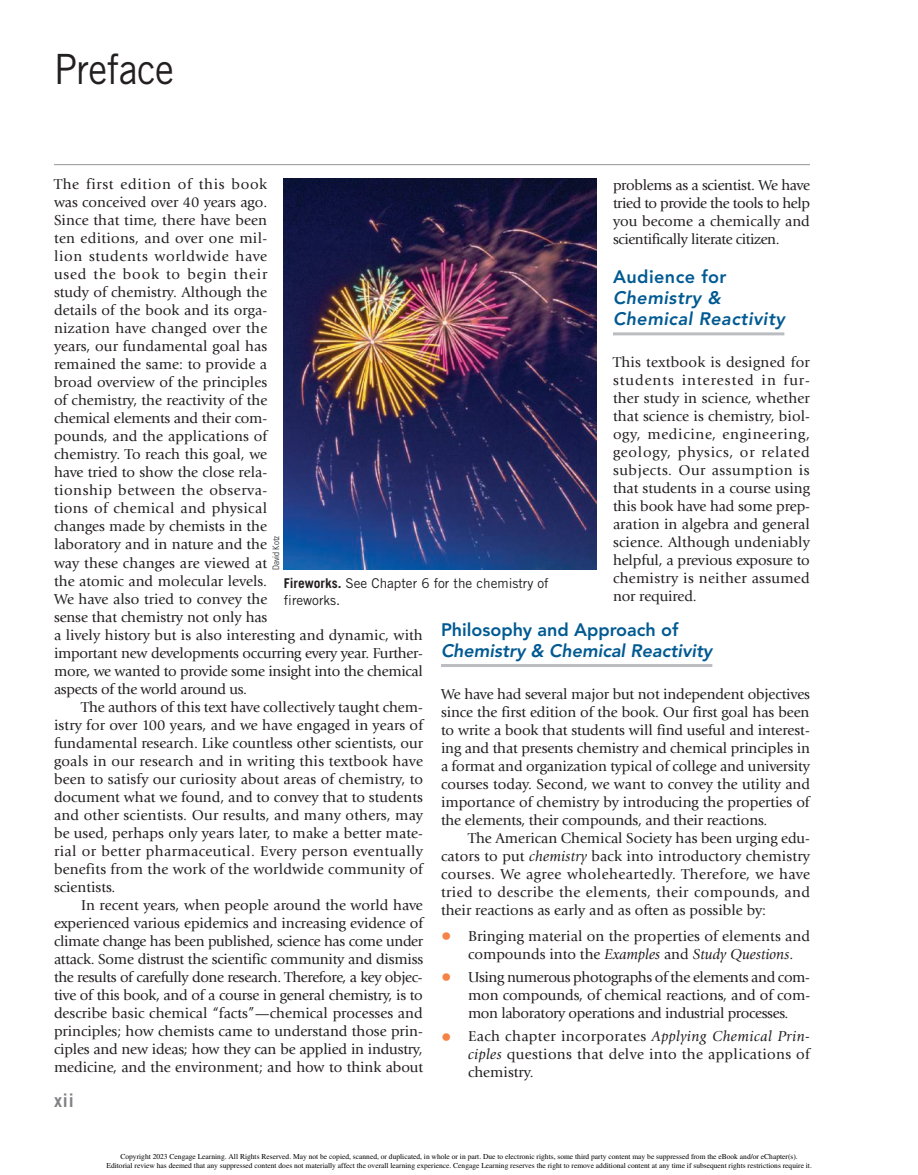
<style>
.page{position:relative;width:918px;height:1175px;background:#fff}
.page>*{position:absolute;margin:0;border:0;box-sizing:border-box;transform-origin:0 0}
.t1{font:41.7px "Trade Gothic LT Std";letter-spacing:-.015em;color:#231f20;scale:.9 1}
.t2{font:italic 800 18px/21px "Avenir LT Std";letter-spacing:.01em;color:#015a92}
.t3{font:800 18px "Avenir LT Std";color:#015a92}
.t4{font:800 18px "Avenir LT Std";letter-spacing:.025em;color:#015a92}
.t5{font:700 18px "Trade Gothic LT Std";color:#808285}
.t6{font:15px/18px "Giovanni Std";color:#231f20;text-align:justify}
.t7{font:13.5px/16.5px "Trade Gothic LT Std";color:#231f20}
.t8{font:300 condensed 9px "Univers LT Std";color:#231f20}
.t9{font:7.5px/9.6px "Times";color:#000;text-align:center}
.s1{font-style:italic}
.s2{font-size:21px;color:#f58345}
.s3{font-weight:700}
</style>
<div class="page">
<hr style="left:54px;top:164px;width:756px;height:1px;background:#939598">
<hr style="left:613px;top:332px;width:171px;height:3px;background:#bcbdc0">
<hr style="left:441px;top:664px;width:271px;height:3px;background:#bcbdc0">
<img style="left:284px;top:178px;width:313px;height:391px">
<h1 class="t1" style="left:54px;top:44px;width:135px">Preface</h1>
<p class="t6" style="left:54px;top:176px;width:371px;text-align:left">The first edition of this book<br>was conceived over 40 years ago.<br>Since that time, there have been<br>ten editions, and over one mil-<br>lion students worldwide have<br>used the book to begin their<br>study of chemistry. Although the<br>details of the book and its orga-<br>nization have changed over the<br>years, our fundamental goal has<br>remained the same: to provide a<br>broad overview of the principles<br>of chemistry, the reactivity of the<br>chemical elements and their com-<br>pounds, and the applications of<br>chemistry. To reach this goal, we<br>have tried to show the close rela-<br>tionship between the observa-<br>tions of chemical and physical<br>changes made by chemists in the<br>laboratory and in nature and the<br>way these changes are viewed at<br>the atomic and molecular levels.<br>We have also tried to convey the<br>sense that chemistry not only has<br>a lively history but is also interesting and dynamic, with important new developments occurring every year. Further&shy;more, we wanted to provide some insight into the chemical aspects of the world around us.</p>
<p class="t6" style="left:54px;top:698px;width:371px;text-indent:27px">The authors of this text have collectively taught chem&shy;istry for over 100 years, and we have engaged in years of fundamental research. Like countless other scientists, our goals in our research and in writing this textbook have been to satisfy our curiosity about areas of chemistry, to document what we found, and to convey that to students and other scientists. Our results, and many others, may be used, perhaps only years later, to make a better mate&shy;rial or better pharmaceutical. Every person eventually benefits from the work of the worldwide community of scientists.</p>
<p class="t6" style="left:54px;top:896px;width:371px;text-indent:27px">In recent years, when people around the world have experienced various epidemics and increasing evidence of climate change has been published, science has come under attack. Some distrust the scientific community and dismiss the results of carefully done research. Therefore, a key objec&shy;tive of this book, and of a course in general chemistry, is to describe basic chemical “facts”—chemical processes and principles; how chemists came to understand those prin&shy;ciples and new ideas; how they can be applied in industry, medicine, and the environment; and how to think about</p>
<p class="t6" style="left:613px;top:176px;width:199px">problems as a scientist. We have tried to provide the tools to help you become a chemically and scientifically literate citizen.</p>
<p class="t4" style="left:613px;top:266px;width:115px">Audience for</p>
<p class="t2" style="left:613px;top:287px;width:173px">Chemistry &amp;<br>Chemical Reactivity</p>
<p class="t6" style="left:613px;top:353px;width:198px">This textbook is designed for students interested in fur&shy;ther study in science, whether that science is chemistry, biol&shy;ogy, medicine, engineering, geology, physics, or related subjects. Our assumption is that students in a course using this book have had some prep&shy;aration in algebra and general science. Although undeniably helpful, a previous exposure to chemistry is neither assumed nor required.</p>
<p class="t3" style="left:441px;top:618px;width:239px">Philosophy and Approach of</p>
<p class="t2" style="left:441px;top:640px;width:273px">Chemistry &amp; Chemical Reactivity</p>
<p class="t6" style="left:441px;top:685px;width:371px">We have had several major but not independent objectives since the first edition of the book. Our first goal has been to write a book that students will find useful and interest&shy;ing and that presents chemistry and chemical principles in a format and organization typical of college and university courses today. Second, we want to convey the utility and importance of chemistry by introducing the properties of the elements, their compounds, and their reactions.</p>
<p class="t6" style="left:441px;top:829px;width:371px;text-indent:27px">The American Chemical Society has been urging edu&shy;cators to put <span class="s1">chemistry</span> back into introductory chemistry courses. We agree wholeheartedly. Therefore, we have tried to describe the elements, their compounds, and their reactions as early and as often as possible by:</p>
<p class="t6" style="left:468px;top:927px;width:344px;text-indent:-27px"><span class="s2">•</span> Bringing material on the properties of elements and compounds into the <span class="s1">Examples</span> and <span class="s1">Study Questions</span>.</p>
<p class="t6" style="left:468px;top:968px;width:344px;text-indent:-27px"><span class="s2">•</span> Using numerous photographs of the elements and com&shy;mon compounds, of chemical reactions, and of com&shy;mon laboratory operations and industrial processes.</p>
<p class="t6" style="left:468px;top:1027px;width:343px;text-indent:-27px"><span class="s2">•</span> Each chapter incorporates <span class="s1">Applying Chemical Prin&shy;ciples</span> questions that delve into the applications of chemistry.</p>
<p class="t8" style="left:271px;top:570px;width:36px;rotate:-90deg">David Kotz</p>
<p class="t7" style="left:284px;top:575px;width:267px"><span class="s3">Fireworks.</span> See Chapter 6 for the chemistry of fireworks.</p>
<p class="t5" style="left:54px;top:1090px;width:21px">xii</p>
<p class="t9" style="left:106px;top:1151px;width:707px">Copyright 2023 Cengage Learning. All Rights Reserved. May not be copied, scanned, or duplicated, in whole or in part. Due to electronic rights, some third party content may be suppressed from the eBook and/or eChapter(s).<br>Editorial review has deemed that any suppressed content does not materially affect the overall learning experience. Cengage Learning reserves the right to remove additional content at any time if subsequent rights restrictions require it.</p>
</div>
